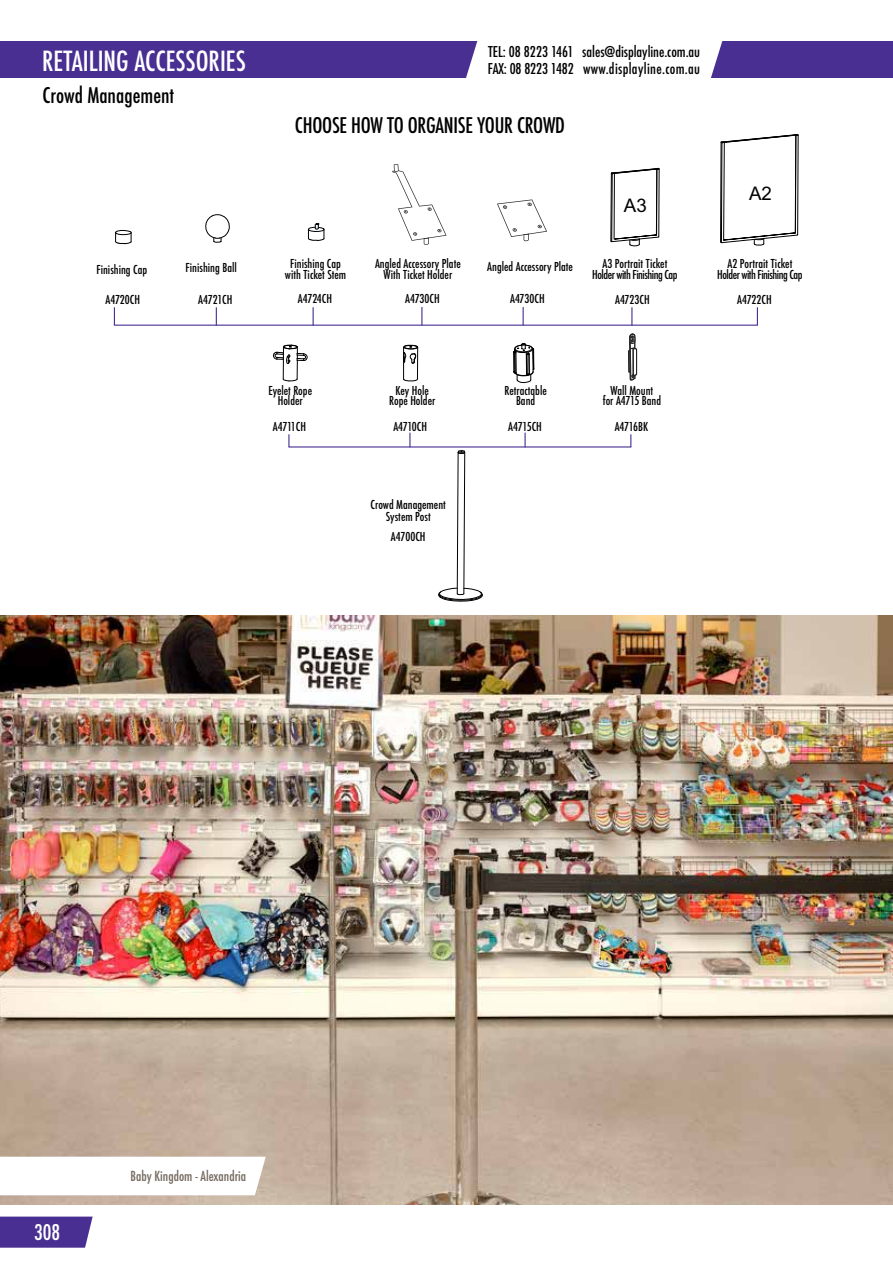
<style>
.page{position:relative;width:893px;height:1263px;background:#fff}
.page>*{position:absolute;margin:0;border:0;box-sizing:border-box;transform-origin:0 0}
.t1{font:500 condensed 27px "Futura";color:#fff}
.t2{font:500 condensed 21px "Futura";letter-spacing:-.01em;color:#000}
.t3{font:500 condensed 21px "Futura";color:#fff}
.t4{font:18.75px "Arial";color:#000}
.t5{font:500 condensed 14.55px "Futura";color:#000}
.t6{font:500 condensed 14.55px "Futura";letter-spacing:.02em;color:#000}
.t7{font:500 condensed 13.5px "Futura";color:#73685d}
.t8{font:500 condensed 12px/10.5px "Futura";color:#000;text-align:center}
.t9{font:500 condensed 12px/10.5px "Futura";letter-spacing:-.04em;color:#000;text-align:center}
</style>
<div class="page">
<svg style="left:0;top:1216px;width:93px;height:32px;background:#563d99"></svg>
<div style="left:0;top:41px;width:893px;height:37px;background:#492f92"></div>
<div style="left:466px;top:41px;width:257px;height:37px;background:#fff"></div>
<div style="left:114px;top:307px;width:644px;height:19px;border:1px solid #492f92"></div>
<svg style="left:313px;top:307px;width:1px;height:19px"></svg>
<svg style="left:631px;top:307px;width:1px;height:19px"></svg>
<svg style="left:409px;top:433px;width:1px;height:14px"></svg>
<svg style="left:524px;top:433px;width:2px;height:14px"></svg>
<svg style="left:610px;top:168px;width:50px;height:78px"></svg>
<svg style="left:720px;top:134px;width:79px;height:111px"></svg>
<svg style="left:205px;top:214px;width:25px;height:29px"></svg>
<svg style="left:115px;top:230px;width:17px;height:15px"></svg>
<svg style="left:273px;top:345px;width:35px;height:36px"></svg>
<svg style="left:513px;top:343px;width:22px;height:40px"></svg>
<svg style="left:403px;top:345px;width:15px;height:36px"></svg>
<svg style="left:216px;top:307px;width:1px;height:19px"></svg>
<svg style="left:438px;top:450px;width:45px;height:152px"></svg>
<svg style="left:307px;top:223px;width:18px;height:18px"></svg>
<svg style="left:628px;top:333px;width:9px;height:47px"></svg>
<svg style="left:392px;top:164px;width:55px;height:81px"></svg>
<svg style="left:421px;top:307px;width:1px;height:18px"></svg>
<svg style="left:523px;top:307px;width:1px;height:18px"></svg>
<svg style="left:497px;top:199px;width:50px;height:42px"></svg>
<img style="left:0;top:616px;width:893px;height:589px">
<svg style="left:0;top:1157px;width:266px;height:38px"></svg>
<h1 class="t1" style="left:42px;top:48px;width:205px">RETAILING ACCESSORIES</h1>
<h2 class="t2" style="left:43px;top:85px;width:133px">Crowd Management</h2>
<p class="t5" style="left:488px;top:44px;width:214px">TEL: 08 8223 1461 sales@displayline.com.au</p>
<p class="t6" style="left:488px;top:62px;width:214px">FAX: 08 8223 1482 www.displayline.com.au</p>
<h2 class="t2" style="left:295px;top:116px;width:272px">CHOOSE HOW TO ORGANISE YOUR CROWD</h2>
<h3 class="t4" style="left:624px;top:195px;width:24px">A3</h3>
<h3 class="t4" style="left:749px;top:182px;width:24px">A2</h3>
<p class="t8" style="left:96px;top:265px;width:52px">Finishing Cap</p>
<p class="t8" style="left:285px;top:259px;width:63px">Finishing Cap with Ticket Stem</p>
<p class="t8" style="left:375px;top:259px;width:87px">Angled Accessory Plate<br>With Ticket Holder</p>
<p class="t8" style="left:487px;top:262px;width:87px">Angled Accessory Plate</p>
<p class="t9" style="left:592px;top:259px;width:87px">A3 Portrait Ticket<br>Holder with Finishing Cap</p>
<p class="t9" style="left:717px;top:259px;width:87px">A2 Portrait Ticket<br>Holder with Finishing Cap</p>
<p class="t8" style="left:186px;top:263px;width:53px">Finishing Ball</p>
<p class="t8" style="left:106px;top:295px;width:36px">A4720CH</p>
<p class="t8" style="left:198px;top:295px;width:36px">A4721CH</p>
<p class="t8" style="left:298px;top:294px;width:36px">A4724CH</p>
<p class="t8" style="left:405px;top:294px;width:36px">A4730CH</p>
<p class="t8" style="left:510px;top:294px;width:36px">A4730CH</p>
<p class="t8" style="left:615px;top:295px;width:36px">A4723CH</p>
<p class="t8" style="left:737px;top:295px;width:36px">A4722CH</p>
<p class="t8" style="left:268px;top:386px;width:45px">Eyelet Rope<br>Holder</p>
<p class="t8" style="left:389px;top:386px;width:48px">Key Hole<br>Rope Holder</p>
<p class="t8" style="left:504px;top:386px;width:44px">Retractable<br>Band</p>
<p class="t8" style="left:603px;top:386px;width:60px">Wall Mount<br>for A4715 Band</p>
<p class="t8" style="left:273px;top:422px;width:35px">A4711CH</p>
<p class="t8" style="left:615px;top:422px;width:35px">A4716BK</p>
<p class="t8" style="left:393px;top:422px;width:35px">A4710CH</p>
<p class="t8" style="left:508px;top:422px;width:35px">A4715CH</p>
<p class="t8" style="left:371px;top:499px;width:77px;line-height:12px">Crowd Management<br>System Post</p>
<p class="t8" style="left:391px;top:532px;width:36px">A4700CH</p>
<h2 class="t3" style="left:34px;top:1223px;width:28px">308</h2>
<p class="t7" style="left:131px;top:1170px;width:117px">Baby Kingdom - Alexandria</p>
</div>
